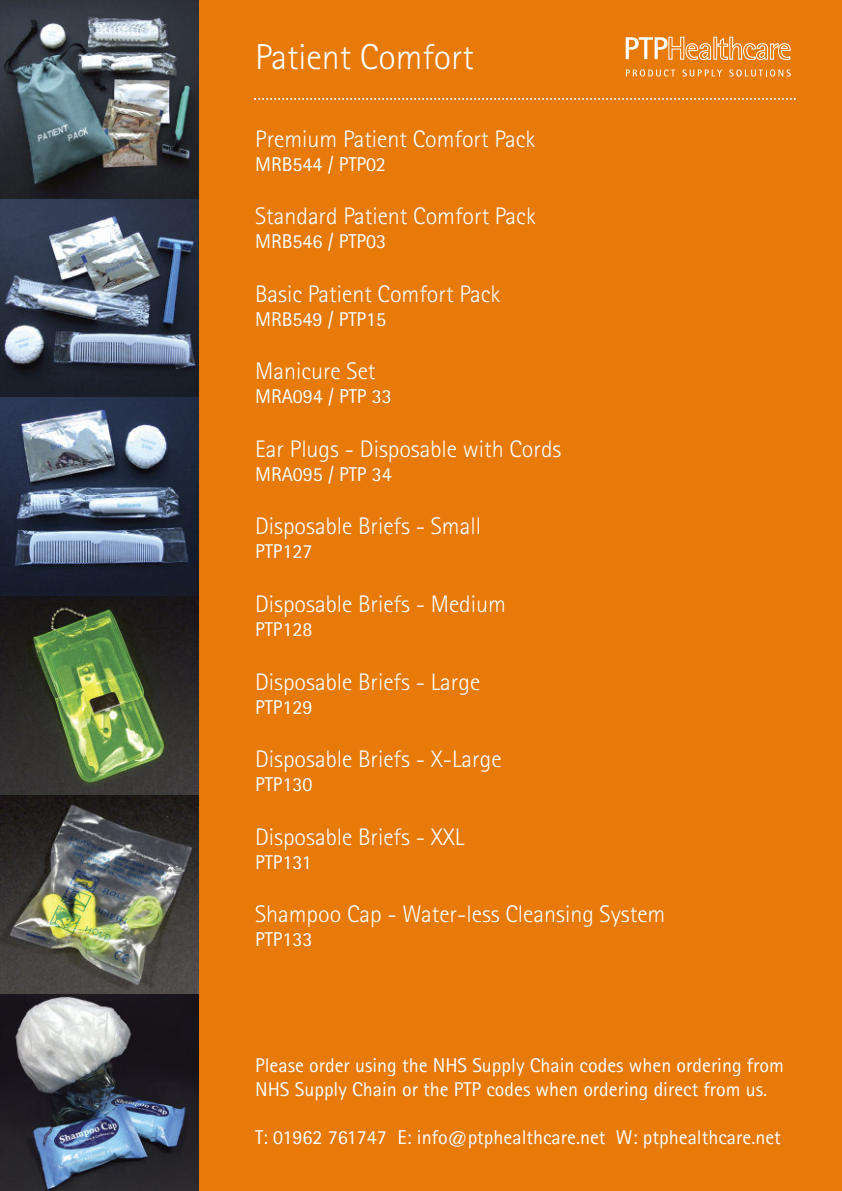
<style>
.page{position:relative;width:842px;height:1191px;background:#e87a0a}
.page>*{position:absolute;margin:0;border:0;box-sizing:border-box;transform-origin:0 0}
.t1{font:300 36px "Rotis Sans Serif";color:#fff}
.t2{font:300 24px "Rotis Sans Serif";color:#fff}
.t3{font:20px/24px "Rotis Sans Serif";color:#fff}
</style>
<div class="page">
<img style="left:0;top:0;width:198px;height:1191px">
<svg style="left:254px;top:98px;width:542px;height:2px"></svg>
<svg style="left:626px;top:37px;width:85px;height:23px"></svg>
<svg style="left:717px;top:37px;width:74px;height:23px"></svg>
<svg style="left:626px;top:69px;width:49px;height:8px"></svg>
<svg style="left:682px;top:69px;width:40px;height:8px"></svg>
<svg style="left:729px;top:69px;width:62px;height:8px"></svg>
<h1 class="t1" style="left:255px;top:44px;width:220px">Patient Comfort</h1>
<p class="t2" style="left:255px;top:130px;width:282px">Premium Patient Comfort Pack</p>
<p class="t3" style="left:255px;top:154px;width:132px">MRB544 / PTP02</p>
<p class="t2" style="left:255px;top:208px;width:282px">Standard Patient Comfort Pack</p>
<p class="t3" style="left:255px;top:231px;width:133px">MRB546 / PTP03</p>
<p class="t2" style="left:255px;top:285px;width:247px">Basic Patient Comfort Pack</p>
<p class="t3" style="left:255px;top:309px;width:133px">MRB549 / PTP15</p>
<p class="t2" style="left:255px;top:363px;width:122px">Manicure Set</p>
<p class="t3" style="left:255px;top:386px;width:138px">MRA094 / PTP 33</p>
<p class="t2" style="left:255px;top:440px;width:308px">Ear Plugs - Disposable with Cords</p>
<p class="t3" style="left:255px;top:464px;width:138px">MRA095 / PTP 34</p>
<p class="t2" style="left:255px;top:518px;width:227px">Disposable Briefs - Small</p>
<p class="t3" style="left:255px;top:542px;width:59px">PTP127</p>
<p class="t2" style="left:255px;top:595px;width:252px">Disposable Briefs - Medium</p>
<p class="t3" style="left:255px;top:619px;width:59px">PTP128</p>
<p class="t2" style="left:255px;top:673px;width:227px">Disposable Briefs - Large</p>
<p class="t3" style="left:255px;top:697px;width:59px">PTP129</p>
<p class="t2" style="left:255px;top:750px;width:248px">Disposable Briefs - X-Large</p>
<p class="t3" style="left:255px;top:774px;width:59px">PTP130</p>
<p class="t2" style="left:255px;top:828px;width:211px">Disposable Briefs - XXL</p>
<p class="t3" style="left:255px;top:852px;width:58px">PTP131</p>
<p class="t2" style="left:255px;top:905px;width:412px">Shampoo Cap - Water-less Cleansing System</p>
<p class="t3" style="left:255px;top:929px;width:59px">PTP133</p>
<p class="t3" style="left:255px;top:1055px;width:530px">Please order using the NHS Supply Chain codes when ordering from<br>NHS Supply Chain or the PTP codes when ordering direct from us.</p>
<p class="t3" style="left:255px;top:1127px;width:527px">T: 01962 761747 E: info@ptphealthcare.net W: ptphealthcare.net</p>
</div>
